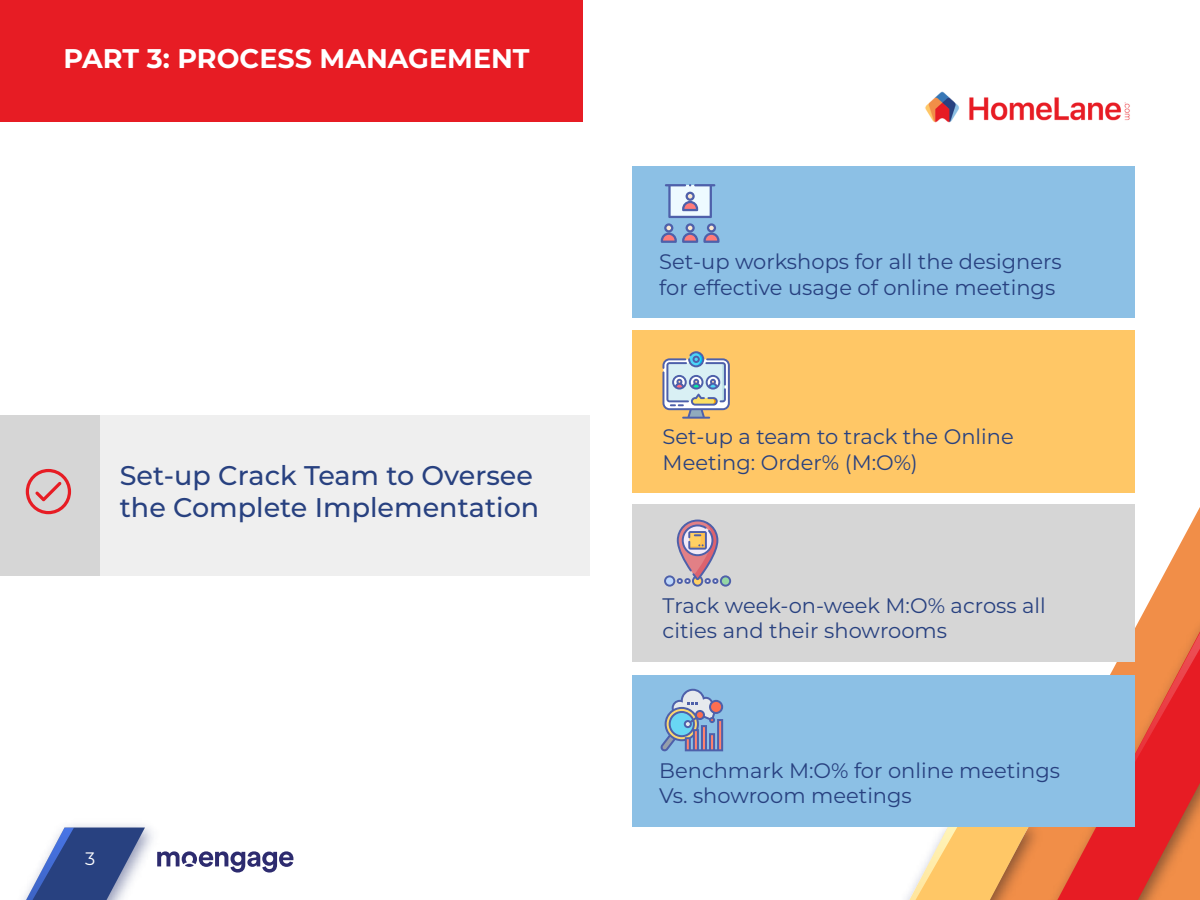
<style>
.page{position:relative;width:1200px;height:900px;background:#fff}
.page>*{position:absolute;margin:0;border:0;box-sizing:border-box;transform-origin:0 0}
.t1{font:500 27px/32.4px "Montserrat";color:#284180}
.t2{font:700 27px "Montserrat";color:#fff}
.t3{font:21px/25.2px "Montserrat";color:#284180}
.t4{font:18px "Montserrat";color:#fff}
</style>
<div class="page">
<svg style="left:20px;top:827px;width:125px;height:73px"></svg>
<img style="left:925px;top:91px;width:205px;height:32px">
<div style="left:0;top:0;width:582px;height:122px;background:#e71c24"></div>
<svg style="left:1134px;top:507px;width:66px;height:101px"></svg>
<img style="left:1050px;top:608px;width:150px;height:292px">
<svg style="left:1057px;top:622px;width:143px;height:278px;background:#e8503a"></svg>
<svg style="left:157px;top:851px;width:136px;height:21px"></svg>
<div style="left:99px;top:416px;width:491px;height:160px;background:#efefef"></div>
<div style="left:0;top:416px;width:99px;height:160px;background:#d6d6d6"></div>
<img style="left:1028px;top:827px;width:22px;height:73px">
<svg style="left:906px;top:827px;width:122px;height:73px"></svg>
<svg style="left:26px;top:469px;width:45px;height:45px"></svg>
<div style="left:632px;top:504px;width:502px;height:158px;background:#d6d6d6"></div>
<div style="left:632px;top:166px;width:502px;height:152px;background:#8cc0e5"></div>
<div style="left:632px;top:330px;width:502px;height:162px;background:#ffc766"></div>
<div style="left:632px;top:675px;width:502px;height:152px;background:#8cc0e5"></div>
<svg style="left:661px;top:184px;width:58px;height:59px"></svg>
<svg style="left:662px;top:351px;width:68px;height:67px"></svg>
<svg style="left:664px;top:519px;width:67px;height:67px"></svg>
<svg style="left:660px;top:688px;width:63px;height:63px"></svg>
<p class="t2" style="left:64px;top:39px;width:467px">PART 3: PROCESS MANAGEMENT</p>
<p class="t1" style="left:120px;top:458px;width:421px">Set-up Crack Team to Oversee the Complete Implementation</p>
<p class="t4" style="left:85px;top:846px;width:12px">3</p>
<p class="t3" style="left:659px;top:248px;width:404px">Set-up workshops for all the designers for effective usage of online meetings</p>
<p class="t3" style="left:663px;top:424px;width:353px">Set-up a team to track the Online<br>Meeting: Order% (M:O%)</p>
<p class="t3" style="left:663px;top:592px;width:385px">Track week-on-week M:O% across all cities and their showrooms</p>
<p class="t3" style="left:659px;top:757px;width:402px">Benchmark M:O% for online meetings<br>Vs. showroom meetings</p>
</div>
